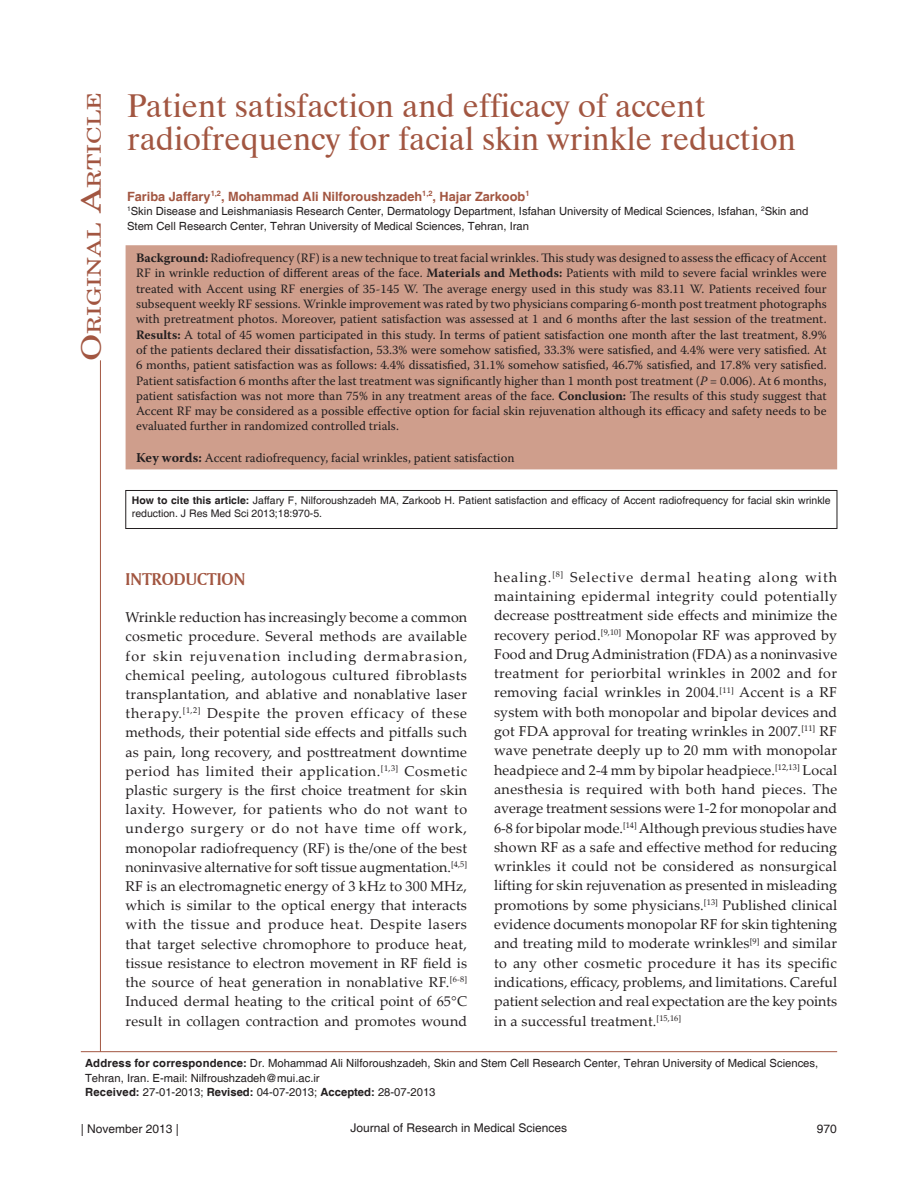
<style>
.page{position:relative;width:918px;height:1188px;background:#fff}
.page>*{position:absolute;margin:0;border:0;box-sizing:border-box;transform-origin:0 0}
.t1{font:33px/33px "Dutch 801 BT";color:#a25641}
.t2{font:18.9px "New Century Schlbk";color:#a25641;scale:1.3 1}
.t3{font:18px "Amerigo BT Bold A";color:#a25641}
.t4{font:14.25px/19.4px "Palatino Linotype";letter-spacing:.01em;color:#231f20;text-align:justify}
.t5{font:12.75px/15.3px "Warnock Pro";color:#231f20;text-align:justify}
.t6{font:700 12.75px "Helvetica";color:#a25641}
.t7{font:12px "Helvetica";color:#231f20}
.t8{font:11.25px/14.5px "Helvetica";color:#231f20}
.t9{font:10.5px/12.6px "Helvetica";color:#231f20}
.s1{font-size:27px}
.s2{font-weight:700}
.s3{font-style:italic}
.s4{font-weight:700;font-size:13.5px}
</style>
<div class="page">
<div style="left:126px;top:246px;width:710px;height:223px;background:#cf9e8c"></div>
<div style="left:126px;top:245px;width:711px;height:224px;border:2px solid #cf9e8c"></div>
<hr style="left:81px;top:1051px;width:756px;height:1px;background:#a25641">
<hr style="left:100px;top:360px;width:1px;height:692px;background:#a25641">
<div style="left:126px;top:490px;width:711px;height:39px;border:1px solid #231f20"></div>
<h2 class="t2" style="left:83px;top:361px;width:209px;rotate:-90deg"><span class="s1">O</span>riginal <span class="s1">A</span>rticle</h2>
<h1 class="t1" style="left:127px;top:89px;width:670px">Patient satisfaction and efficacy of accent radiofrequency for facial skin wrinkle reduction</h1>
<p class="t6" style="left:127px;top:188px;width:404px">Fariba Jaffary<sup>1,2</sup>, Mohammad Ali Nilforoushzadeh<sup>1,2</sup>, Hajar Zarkoob<sup>1</sup></p>
<p class="t8" style="left:127px;top:204px;width:683px"><sup>1</sup>Skin Disease and Leishmaniasis Research Center, Dermatology Department, Isfahan University of Medical Sciences, Isfahan, <sup>2</sup>Skin and<br>Stem Cell Research Center, Tehran University of Medical Sciences, Tehran, Iran</p>
<p class="t5" style="left:136px;top:250px;width:692px"><span class="s2">Background:</span> Radiofrequency (RF) is a new technique to treat facial wrinkles. This study was designed to assess the efficacy of Accent RF in wrinkle reduction of different areas of the face. <span class="s2">Materials and Methods:</span> Patients with mild to severe facial wrinkles were treated with Accent using RF energies of 35-145 W. The average energy used in this study was 83.11 W. Patients received four subsequent weekly RF sessions. Wrinkle improvement was rated by two physicians comparing 6-month post treatment photographs with pretreatment photos. Moreover, patient satisfaction was assessed at 1 and 6 months after the last session of the treatment.<br><span class="s2">Results:</span> A total of 45 women participated in this study. In terms of patient satisfaction one month after the last treatment, 8.9% of the patients declared their dissatisfaction, 53.3% were somehow satisfied, 33.3% were satisfied, and 4.4% were very satisfied. At 6 months, patient satisfaction was as follows: 4.4% dissatisfied, 31.1% somehow satisfied, 46.7% satisfied, and 17.8% very satisfied.<br>Patient satisfaction 6 months after the last treatment was significantly higher than 1 month post treatment (<span class="s3">P</span> = 0.006). At 6 months, patient satisfaction was not more than 75% in any treatment areas of the face. <span class="s2">Conclusion:</span> The results of this study suggest that Accent RF may be considered as a possible effective option for facial skin rejuvenation although its efficacy and safety needs to be evaluated further in randomized controlled trials.</p>
<p class="t5" style="left:136px;top:450px;width:380px"><span class="s4">Key words:</span> Accent radiofrequency, facial wrinkles, patient satisfaction</p>
<p class="t9" style="left:132px;top:495px;width:700px"><span class="s2">How to cite this article:</span> Jaffary F, Nilforoushzadeh MA, Zarkoob H. Patient satisfaction and efficacy of Accent radiofrequency for facial skin wrinkle reduction. J Res Med Sci 2013;18:970-5.</p>
<p class="t3" style="left:126px;top:568px;width:121px">INTRODUCTION</p>
<p class="t4" style="left:126px;top:607px;width:343px">Wrinkle reduction has increasingly become a common cosmetic procedure. Several methods are available for skin rejuvenation including dermabrasion, chemical peeling, autologous cultured fibroblasts transplantation, and ablative and nonablative laser therapy.<sup>[1,2]</sup> Despite the proven efficacy of these methods, their potential side effects and pitfalls such as pain, long recovery, and posttreatment downtime period has limited their application.<sup>[1,3]</sup> Cosmetic plastic surgery is the first choice treatment for skin laxity. However, for patients who do not want to undergo surgery or do not have time off work, monopolar radiofrequency (RF) is the/one of the best noninvasive alternative for soft tissue augmentation.<sup>[4,5] </sup>RF is an electromagnetic energy of 3 kHz to 300 MHz, which is similar to the optical energy that interacts with the tissue and produce heat. Despite lasers that target selective chromophore to produce heat, tissue resistance to electron movement in RF field is the source of heat generation in nonablative RF.<sup>[6-8] </sup>Induced dermal heating to the critical point of 65°C result in collagen contraction and promotes wound</p>
<p class="t4" style="left:494px;top:567px;width:345px">healing.<sup>[8]</sup> Selective dermal heating along with maintaining epidermal integrity could potentially decrease posttreatment side effects and minimize the recovery period.<sup>[9,10]</sup> Monopolar RF was approved by Food and Drug Administration (FDA) as a noninvasive treatment for periorbital wrinkles in 2002 and for removing facial wrinkles in 2004.<sup>[11]</sup> Accent is a RF system with both monopolar and bipolar devices and got FDA approval for treating wrinkles in 2007.<sup>[11]</sup> RF wave penetrate deeply up to 20 mm with monopolar headpiece and 2-4 mm by bipolar headpiece.<sup>[12,13]</sup> Local anesthesia is required with both hand pieces. The average treatment sessions were 1-2 for monopolar and 6-8 for bipolar mode.<sup>[14]</sup> Although previous studies have shown RF as a safe and effective method for reducing wrinkles it could not be considered as nonsurgical lifting for skin rejuvenation as presented in misleading promotions by some physicians.<sup>[13]</sup> Published clinical evidence documents monopolar RF for skin tightening and treating mild to moderate wrinkles<sup>[9]</sup> and similar to any other cosmetic procedure it has its specific indications, efficacy, problems, and limitations. Careful patient selection and real expectation are the key points in a successful treatment.<sup>[15,16]</sup></p>
<p class="t8" style="left:85px;top:1056px;width:735px"><span class="s2">Address for correspondence:</span> Dr. Mohammad Ali Nilforoushzadeh, Skin and Stem Cell Research Center, Tehran University of Medical Sciences,<br>Tehran, Iran. E-mail: Nilfroushzadeh@mui.ac.ir<br><span class="s2">Received:</span> 27‑01‑2013; <span class="s2">Revised:</span> 04-07‑2013; <span class="s2">Accepted:</span> 28-07‑2013</p>
<p class="t7" style="left:81px;top:1122px;width:100px">| November 2013 |</p>
<p class="t7" style="left:351px;top:1121px;width:218px">Journal of Research in Medical Sciences</p>
<p class="t7" style="left:817px;top:1122px;width:22px">970</p>
</div>
